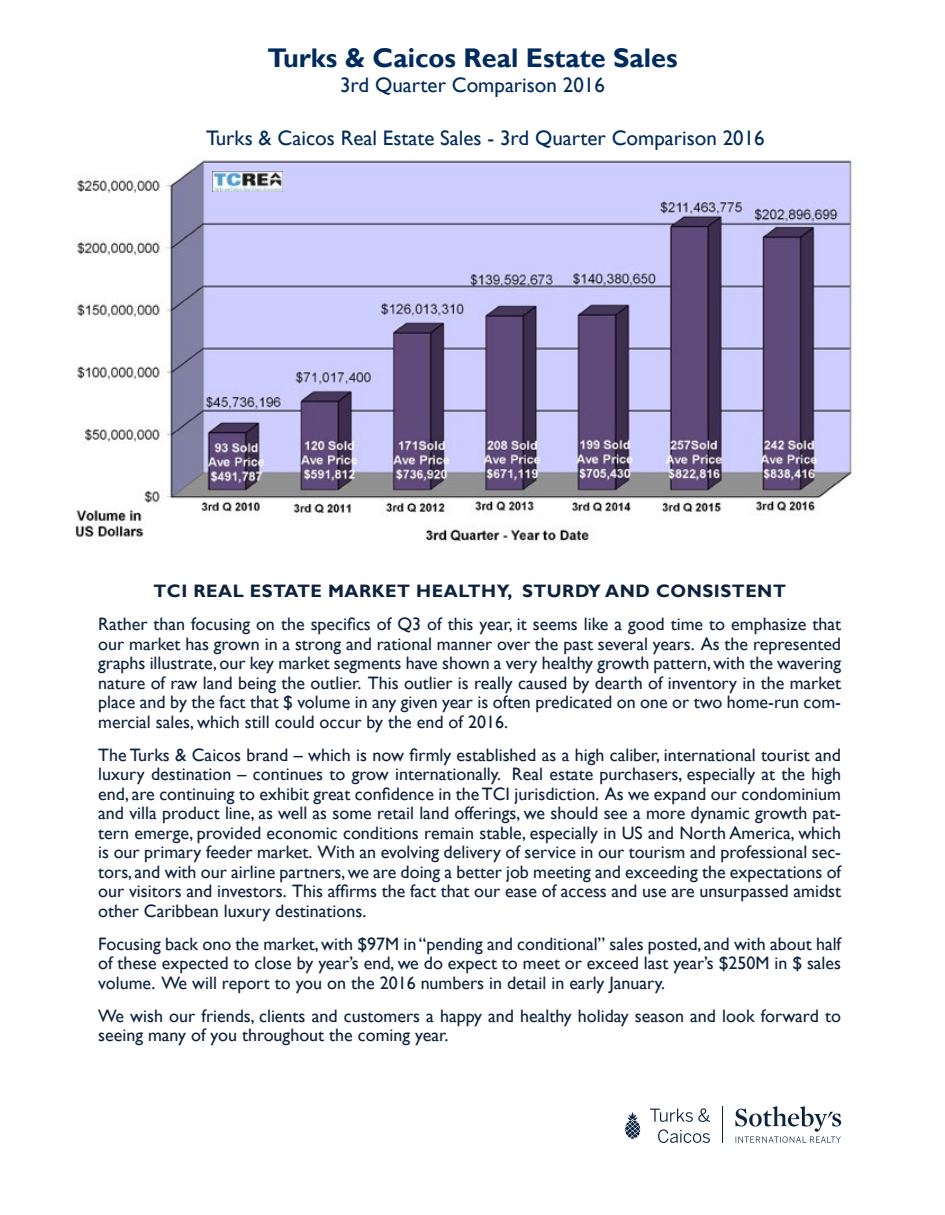
<style>
.page{position:relative;width:945px;height:1215px;background:#fff}
.page>*{position:absolute;margin:0;border:0;box-sizing:border-box;transform-origin:0 0}
.t1{font:700 27px "Gill Sans";color:#002b5c}
.t2{font:21px "Gill Sans";color:#002b5c}
.t3{font:18px/19.5px "Gill Sans";color:#0d223f;text-align:justify}
.t4{font:700 18px "Gill Sans";letter-spacing:.03em;color:#0d223f}
</style>
<div class="page">
<img style="left:75px;top:160px;width:779px;height:382px">
<img style="left:213px;top:172px;width:70px;height:20px">
<svg style="left:650px;top:1108px;width:60px;height:14px"></svg>
<svg style="left:658px;top:1129px;width:52px;height:14px"></svg>
<hr style="left:722px;top:1106px;width:1px;height:37px;background:#0d223f">
<svg style="left:735px;top:1106px;width:106px;height:37px"></svg>
<svg style="left:625px;top:1112px;width:15px;height:27px"></svg>
<h1 class="t1" style="left:267px;top:41px;width:412px">Turks &amp; Caicos Real Estate Sales</h1>
<p class="t2" style="left:340px;top:73px;width:266px">3rd Quarter Comparison 2016</p>
<p class="t2" style="left:206px;top:126px;width:560px">Turks &amp; Caicos Real Estate Sales - 3rd Quarter Comparison 2016</p>
<p class="t4" style="left:153px;top:581px;width:634px">TCI REAL ESTATE MARKET HEALTHY, STURDY AND CONSISTENT</p>
<p class="t3" style="left:98px;top:615px;width:744px">Rather than focusing on the specifics of Q3 of this year, it seems like a good time to emphasize that our market has grown in a strong and rational manner over the past several years. As the represented graphs illustrate, our key market segments have shown a very healthy growth pattern, with the wavering nature of raw land being the outlier. This outlier is really caused by dearth of inventory in the market place and by the fact that $ volume in any given year is often predicated on one or two home-run com&shy;mercial sales, which still could occur by the end of 2016.</p>
<p class="t3" style="left:98px;top:745px;width:744px">The Turks &amp; Caicos brand – which is now firmly established as a high caliber, international tourist and luxury destination – continues to grow internationally. Real estate purchasers, especially at the high end, are continuing to exhibit great confidence in the TCI jurisdiction. As we expand our condominium and villa product line, as well as some retail land offerings, we should see a more dynamic growth pat&shy;tern emerge, provided economic conditions remain stable, especially in US and North America, which is our primary feeder market. With an evolving delivery of service in our tourism and professional sec&shy;tors, and with our airline partners, we are doing a better job meeting and exceeding the expectations of our visitors and investors. This affirms the fact that our ease of access and use are unsurpassed amidst other Caribbean luxury destinations.</p>
<p class="t3" style="left:98px;top:934px;width:744px">Focusing back ono the market, with $97M in “pending and conditional” sales posted, and with about half of these expected to close by year’s end, we do expect to meet or exceed last year’s $250M in $ sales volume. We will report to you on the 2016 numbers in detail in early January.</p>
<p class="t3" style="left:98px;top:1006px;width:744px">We wish our friends, clients and customers a happy and healthy holiday season and look forward to seeing many of you throughout the coming year.</p>
</div>
